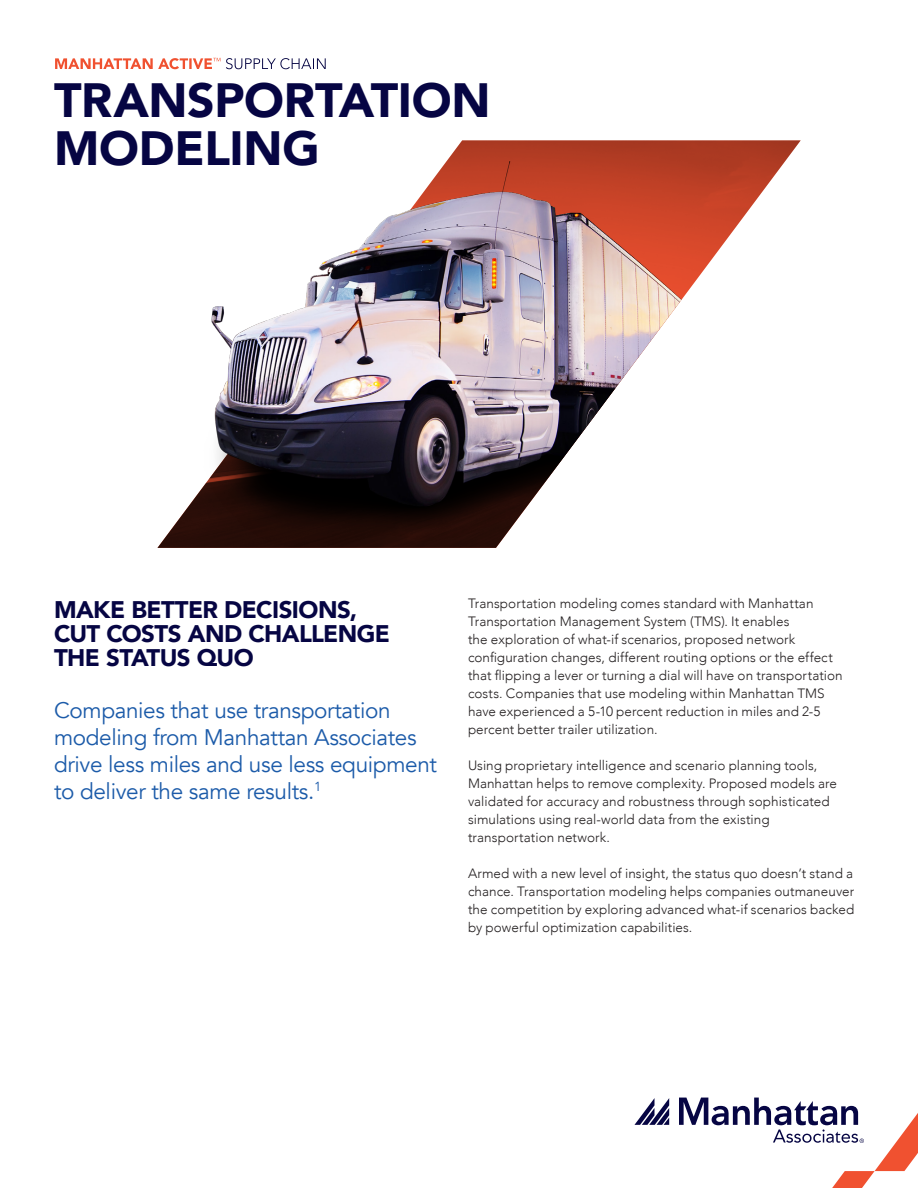
<style>
.page{position:relative;width:918px;height:1188px;background:#fff}
.page>*{position:absolute;margin:0;border:0;box-sizing:border-box;transform-origin:0 0}
.t1{font:900 48px/48px "Avenir";letter-spacing:-.005em;color:#060543}
.t2{font:900 24px/24px "Avenir";letter-spacing:-.025em;color:#060543}
.callout_quote{font:22.5px/27px "Avenir";letter-spacing:-.015em;color:#1c5ba9}
.t3{font:300 13.5px/18px "Avenir";letter-spacing:.005em;color:#231f20}
</style>
<div class="page">
<svg style="left:226px;top:58px;width:100px;height:11px"></svg>
<svg style="left:55px;top:58px;width:165px;height:11px"></svg>
<img style="left:157px;top:140px;width:644px;height:408px">
<svg style="left:634px;top:1098px;width:35px;height:27px"></svg>
<svg style="left:679px;top:1098px;width:239px;height:90px"></svg>
<p class="t1" style="left:54px;top:75px;width:438px">TRANSPORTATION<br>MODELING</p>
<p class="t2" style="left:54px;top:597px;width:338px">MAKE BETTER DECISIONS,<br>CUT COSTS AND CHALLENGE<br>THE STATUS QUO</p>
<p class="callout_quote" style="left:54px;top:697px;width:385px">Companies that use transportation modeling from Manhattan Associates drive less miles and use less equipment to deliver the same results.<sup>1</sup></p>
<p class="t3" style="left:468px;top:594px;width:376px">Transportation modeling comes standard with Manhattan Transportation Management System (TMS). It enables<br>the exploration of what-if scenarios, proposed network configuration changes, different routing options or the effect that flipping a lever or turning a dial will have on transportation costs. Companies that use modeling within Manhattan TMS have experienced a 5-10 percent reduction in miles and 2-5 percent better trailer utilization.</p>
<p class="t3" style="left:468px;top:756px;width:371px">Using proprietary intelligence and scenario planning tools, Manhattan helps to remove complexity. Proposed models are validated for accuracy and robustness through sophisticated simulations using real-world data from the existing transportation network.</p>
<p class="t3" style="left:468px;top:864px;width:388px;text-align:justify">Armed with a new level of insight, the status quo doesn’t stand a chance. Transportation modeling helps companies outmaneuver the competition by exploring advanced what-if scenarios backed by powerful optimization capabilities.</p>
</div>
